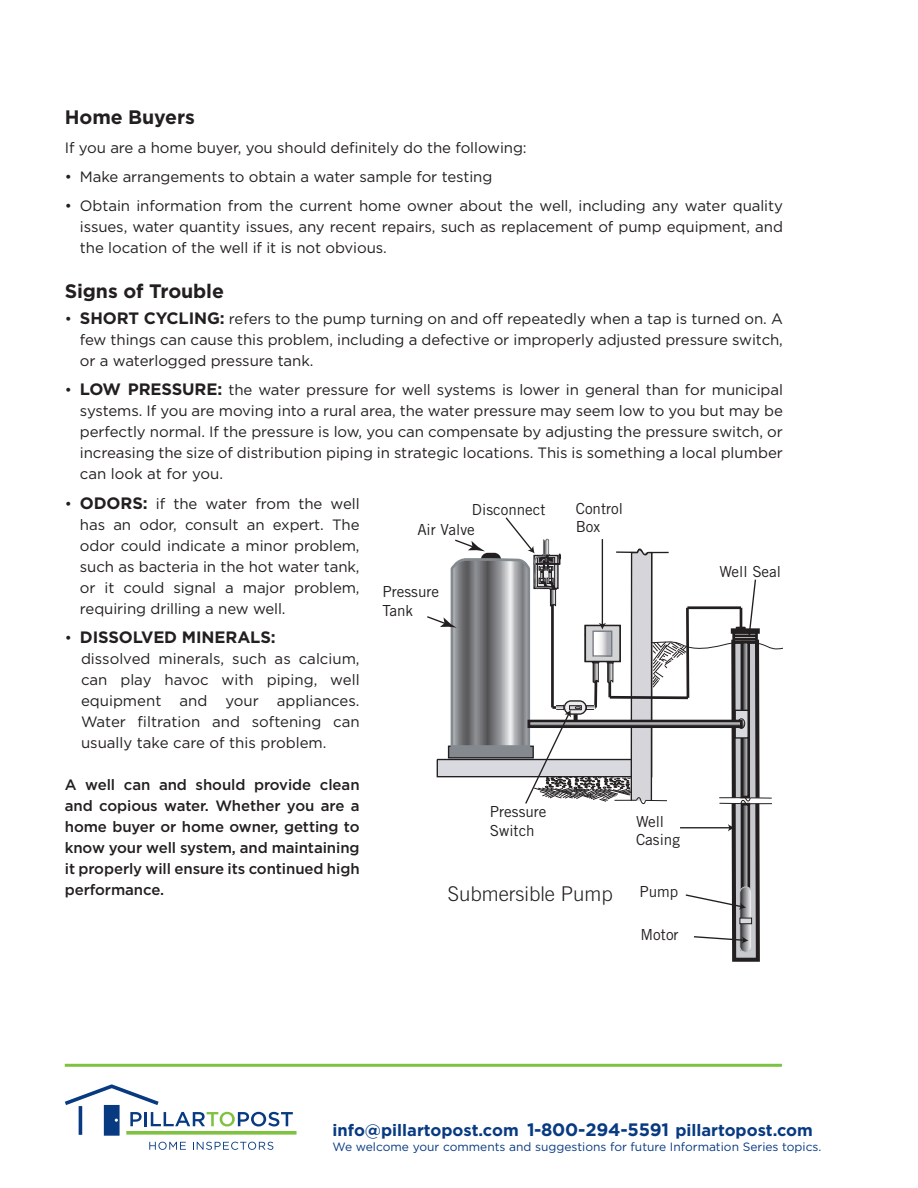
<style>
.page{position:relative;width:918px;height:1188px;background:#fff}
.page>*{position:absolute;margin:0;border:0;box-sizing:border-box;transform-origin:0 0}
.t1{font:300 20.25px "Trade Gothic";color:#231f20}
.t2{font:700 19.5px "Gotham";letter-spacing:-.005em;color:#231f20}
.t3{font:700 16.5px "Gotham";color:#083a82}
.t4{font:700 16.5px "Gotham";letter-spacing:-.005em;color:#231f20}
.t5{font:15.3px/18.3px "Trade Gothic";color:#231f20}
.t6{font:15px/21px "Gotham";letter-spacing:-.005em;color:#231f20;text-align:justify}
.t7{font:500 15px/21px "Gotham";letter-spacing:-.005em;color:#231f20;text-align:justify}
.t8{font:12px "Gotham";color:#083a82}
.s1{font-weight:700;font-size:16.5px}
.s2{font-weight:400;font-size:15px}
.s3{font-size:18px}
</style>
<div class="page">
<hr style="left:65px;top:1064px;width:717px;height:3px;background:#7fc241">
<svg style="left:427px;top:517px;width:356px;height:445px"></svg>
<svg style="left:65px;top:1084px;width:228px;height:52px"></svg>
<svg style="left:149px;top:1142px;width:37px;height:8px"></svg>
<svg style="left:193px;top:1142px;width:80px;height:8px"></svg>
<hr style="left:79px;top:1106px;width:3px;height:29px;background:#083a82">
<svg style="left:126px;top:1131px;width:171px;height:4px"></svg>
<h2 class="t2" style="left:65px;top:106px;width:132px">Home Buyers</h2>
<p class="t6" style="left:65px;top:137px;width:463px">If you are a home buyer, you should definitely do the following:</p>
<p class="t6" style="left:65px;top:166px;width:429px">• Make arrangements to obtain a water sample for testing</p>
<p class="t6" style="left:80px;top:195px;width:705px;text-indent:-15px">• Obtain information from the current home owner about the well, including any water quality issues, water quantity issues, any recent repairs, such as replacement of pump equipment, and the location of the well if it is not obvious.</p>
<h2 class="t2" style="left:65px;top:280px;width:161px">Signs of Trouble</h2>
<p class="t6" style="left:80px;top:308px;width:705px;text-indent:-15px">• <span class="s1">SHORT CYCLING:</span> refers to the pump turning on and off repeatedly when a tap is turned on. A few things can cause this problem, including a defective or improperly adjusted pressure switch, or a waterlogged pressure tank.</p>
<p class="t6" style="left:80px;top:379px;width:705px;text-indent:-15px">• <span class="s1">LOW PRESSURE:</span> the water pressure for well systems is lower in general than for municipal systems. If you are moving into a rural area, the water pressure may seem low to you but may be perfectly normal. If the pressure is low, you can compensate by adjusting the pressure switch, or increasing the size of distribution piping in strategic locations. This is something a local plumber can look at for you.</p>
<p class="t6" style="left:80px;top:492px;width:281px;text-indent:-15px">• <span class="s1">ODORS:</span> if the water from the well has an odor, consult an expert. The odor could indicate a minor problem, such as bacteria in the hot water tank, or it could signal a major problem, requiring drilling a new well.</p>
<p class="t4" style="left:65px;top:627px;width:212px"><span class="s2">•</span> DISSOLVED MINERALS:</p>
<p class="t6" style="left:81px;top:648px;width:280px">dissolved minerals, such as calcium, can play havoc with piping, well equipment and your appliances.<br>Water filtration and softening can usually take care of this problem.</p>
<p class="t7" style="left:65px;top:773px;width:296px">A well can and should provide clean and copious water. Whether you are a home buyer or home owner, getting to know your well system, and maintaining it properly will ensure its continued high performance.</p>
<p class="t5" style="left:472px;top:500px;width:75px">Disconnect</p>
<p class="t5" style="left:576px;top:499px;width:49px">Control<br>Box</p>
<p class="t5" style="left:417px;top:520px;width:59px">Air Valve</p>
<p class="t5" style="left:719px;top:563px;width:63px">Well Seal</p>
<p class="t5" style="left:382px;top:583px;width:58px">Pressure<br>Tank</p>
<p class="t5" style="left:490px;top:803px;width:58px">Pressure<br>Switch</p>
<p class="t5" style="left:636px;top:812px;width:46px">Well<br>Casing</p>
<p class="t5" style="left:639px;top:883px;width:40px">Pump</p>
<p class="t5" style="left:641px;top:925px;width:40px">Motor</p>
<h1 class="t1" style="left:448px;top:882px;width:166px">Submersible Pump</h1>
<p class="t3" style="left:333px;top:1121px;width:482px">info@pillartopost.com <span class="s3">1-800-294-5591</span> pillartopost.com</p>
<p class="t8" style="left:333px;top:1140px;width:490px">We welcome your comments and suggestions for future Information Series topics.</p>
</div>
